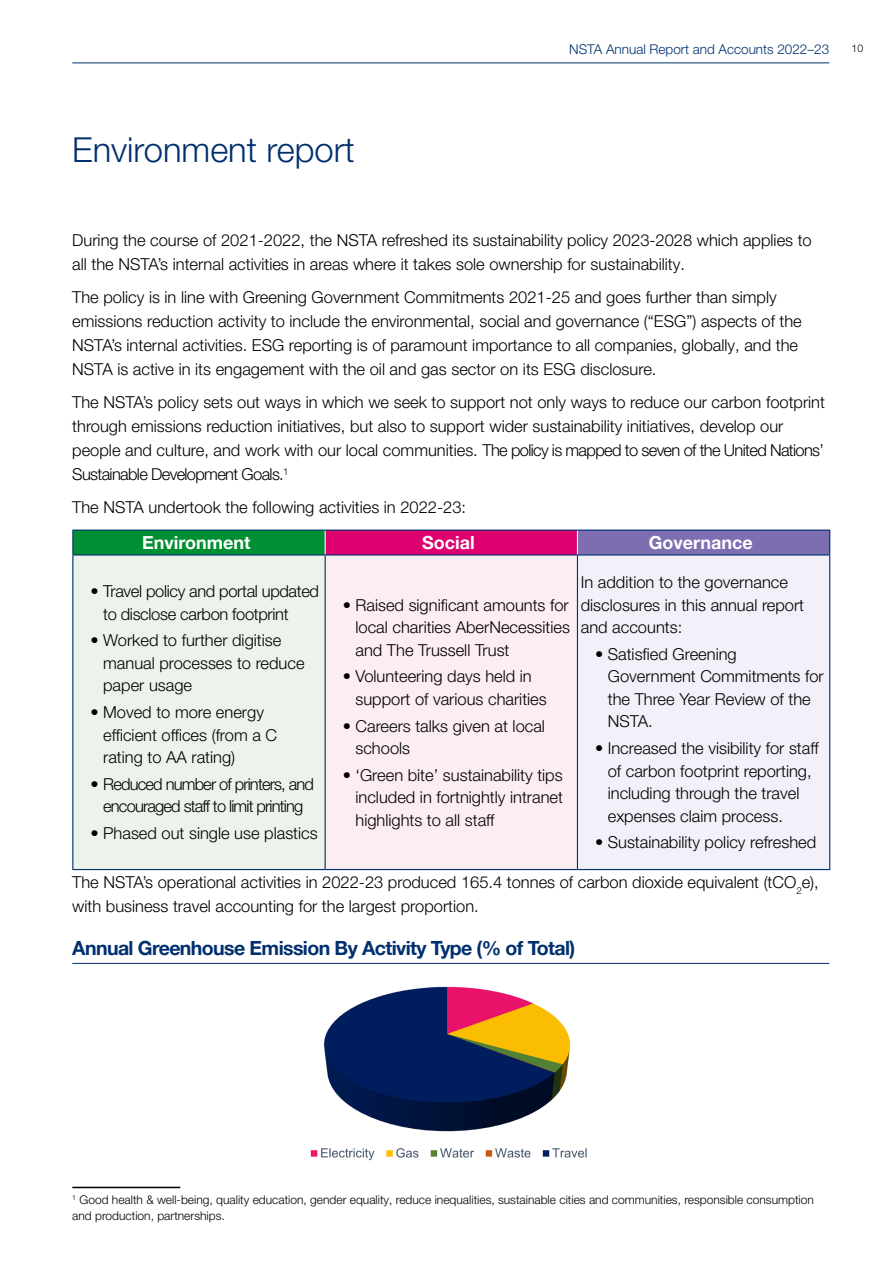
<style>
.page{position:relative;width:893px;height:1263px;background:#fff}
.page>*{position:absolute;margin:0;border:0;box-sizing:border-box;transform-origin:0 0}
.section_headers{font:300 34.5px "Helvetica Neue LT Pro";color:#002f6e}
.Heading_Rule_Below_SPAN{font:19.5px "Helvetica Neue LT Pro Bd 2";letter-spacing:-.03em;color:#002f6e}
.Table_Header_txt{font:700 18px "Helvetica Neue LT Pro";color:#fff}
.body_copy{font:300 16.5px/22.5px "Helvetica Neue LT Pro";color:#000}
.Table_Bullets{font:300 16.5px/22.5px "Helvetica Neue LT Pro";color:#000}
.body_copy-2{font:300 16.5px/22.5px "Helvetica Neue LT Pro";letter-spacing:-.05em;color:#000;text-align:center}
.body_copy-3{font:300 16.5px/22.5px "Helvetica Neue LT Pro";letter-spacing:-.02em;color:#000}
.t1{font:13.5px "Helvetica Neue LT Pro Lt 3";color:#002f6e}
.Footnote_no_SS{font:300 12px/16.5px "Helvetica Neue LT Pro";color:#000}
.t2{font:300 10.5px "Helvetica Neue LT Pro";color:#000}
</style>
<div class="page">
<hr style="left:72px;top:63px;width:757px;height:1px;background:#002f6e">
<div style="left:73px;top:530px;width:252px;height:25px;background:#008f32"></div>
<div style="left:325px;top:530px;width:252px;height:25px;background:#df0070"></div>
<div style="left:577px;top:530px;width:253px;height:25px;background:#7c6eb0"></div>
<div style="left:73px;top:555px;width:252px;height:314px;background:#ecf3ea"></div>
<div style="left:325px;top:555px;width:252px;height:314px;background:#fcedf3"></div>
<div style="left:577px;top:555px;width:253px;height:314px;background:#f2f0f9"></div>
<svg style="left:325px;top:531px;width:1px;height:23px"></svg>
<svg style="left:577px;top:531px;width:1px;height:23px"></svg>
<hr style="left:72px;top:555px;width:1px;height:314px;background:#002f6e">
<hr style="left:325px;top:555px;width:1px;height:314px;background:#002f6e">
<hr style="left:577px;top:555px;width:1px;height:314px;background:#002f6e">
<hr style="left:829px;top:555px;width:1px;height:314px;background:#002f6e">
<hr style="left:72px;top:869px;width:253px;height:1px;background:#002f6e">
<hr style="left:325px;top:869px;width:252px;height:1px;background:#002f6e">
<hr style="left:577px;top:869px;width:253px;height:1px;background:#002f6e">
<hr style="left:72px;top:530px;width:253px;height:1px;background:#002f6e">
<svg style="left:72px;top:531px;width:1px;height:23px"></svg>
<hr style="left:325px;top:530px;width:252px;height:1px;background:#002f6e">
<hr style="left:577px;top:530px;width:253px;height:1px;background:#002f6e">
<svg style="left:829px;top:531px;width:1px;height:23px"></svg>
<hr style="left:72px;top:554px;width:253px;height:1px;background:#002f6e">
<hr style="left:325px;top:554px;width:252px;height:1px;background:#002f6e">
<hr style="left:577px;top:554px;width:253px;height:1px;background:#002f6e">
<hr style="left:72px;top:1187px;width:108px;height:1px;background:#000">
<img style="left:310px;top:986px;width:277px;height:175px">
<hr style="left:72px;top:963px;width:757px;height:1px;background:#002f6e">
<p class="section_headers" style="left:72px;top:129px;width:284px">Environment report</p>
<p class="t1" style="left:569px;top:41px;width:261px">NSTA Annual Report and Accounts 2022–23</p>
<p class="t2" style="left:851px;top:42px;width:13px">10</p>
<p class="body_copy" style="left:72px;top:228px;width:741px;line-height:24px">During the course of 2021-2022, the NSTA refreshed its sustainability policy 2023-2028 which applies to all the NSTA’s internal activities in areas where it takes sole ownership for sustainability.</p>
<p class="body_copy" style="left:72px;top:285px;width:731px;line-height:24px">The policy is in line with Greening Government Commitments 2021-25 and goes further than simply emissions reduction activity to include the environmental, social and governance (“ESG”) aspects of the NSTA’s internal activities. ESG reporting is of paramount importance to all companies, globally, and the NSTA is active in its engagement with the oil and gas sector on its ESG disclosure.</p>
<p class="body_copy" style="left:72px;top:390px;width:754px;line-height:24px">The NSTA’s policy sets out ways in which we seek to support not only ways to reduce our carbon footprint through emissions reduction initiatives, but also to support wider sustainability initiatives, develop our people and culture, and work with our local communities. The policy is mapped to seven of the United Nations’ Sustainable Development Goals.<sup>1</sup></p>
<p class="body_copy" style="left:72px;top:496px;width:395px">The NSTA undertook the following activities in 2022-23:</p>
<p class="Table_Header_txt" style="left:142px;top:531px;width:110px">Environment</p>
<p class="Table_Header_txt" style="left:422px;top:531px;width:54px">Social</p>
<p class="Table_Header_txt" style="left:649px;top:531px;width:106px">Governance</p>
<p class="body_copy-3" style="left:103px;top:580px;width:217px;text-indent:-13px">• Travel policy and portal updated to disclose carbon footprint</p>
<p class="body_copy" style="left:103px;top:629px;width:203px;text-indent:-13px">• Worked to further digitise manual processes to reduce paper usage</p>
<p class="body_copy" style="left:103px;top:701px;width:175px;text-indent:-13px">• Moved to more energy efficient offices (from a C rating to AA rating)</p>
<p class="body_copy-2" style="left:90px;top:772px;width:225px">• Reduced number of printers, and encouraged staff to limit printing</p>
<p class="body_copy" style="left:90px;top:822px;width:229px">• Phased out single use plastics</p>
<p class="Table_Bullets" style="left:581px;top:570px;width:225px">In addition to the governance disclosures in this annual report and accounts:</p>
<p class="body_copy" style="left:608px;top:642px;width:217px;text-indent:-13px">• Satisfied Greening<br>Government Commitments for the Three Year Review of the<br>NSTA.</p>
<p class="body_copy" style="left:608px;top:736px;width:212px;text-indent:-13px">• Increased the visibility for staff of carbon footprint reporting, including through the travel expenses claim process.</p>
<p class="body_copy" style="left:595px;top:831px;width:223px">• Sustainability policy refreshed</p>
<p class="body_copy" style="left:72px;top:870px;width:748px;line-height:24px">The NSTA’s operational activities in 2022-23 produced 165.4 tonnes of carbon dioxide equivalent (tCO<sub>2</sub>e), with business travel accounting for the largest proportion.</p>
<p class="Heading_Rule_Below_SPAN" style="left:72px;top:935px;width:504px">Annual Greenhouse Emission By Activity Type (% of Total)</p>
<p class="body_copy" style="left:355px;top:593px;width:216px;text-align:justify;text-indent:-13px">• Raised significant amounts for local charities AberNecessities and The Trussell Trust</p>
<p class="body_copy" style="left:355px;top:665px;width:193px;text-indent:-13px">• Volunteering days held in support of various charities</p>
<p class="body_copy" style="left:355px;top:714px;width:191px;text-indent:-13px">• Careers talks given at local schools</p>
<p class="body_copy" style="left:355px;top:763px;width:209px;text-align:justify;text-indent:-13px">• ‘Green bite’ sustainability tips included in fortnightly intranet highlights to all staff</p>
<p class="Footnote_no_SS" style="left:72px;top:1191px;width:743px"><sup>1</sup> Good health &amp; well-being, quality education, gender equality, reduce inequalities, sustainable cities and communities, responsible consumption and production, partnerships.</p>
</div>
